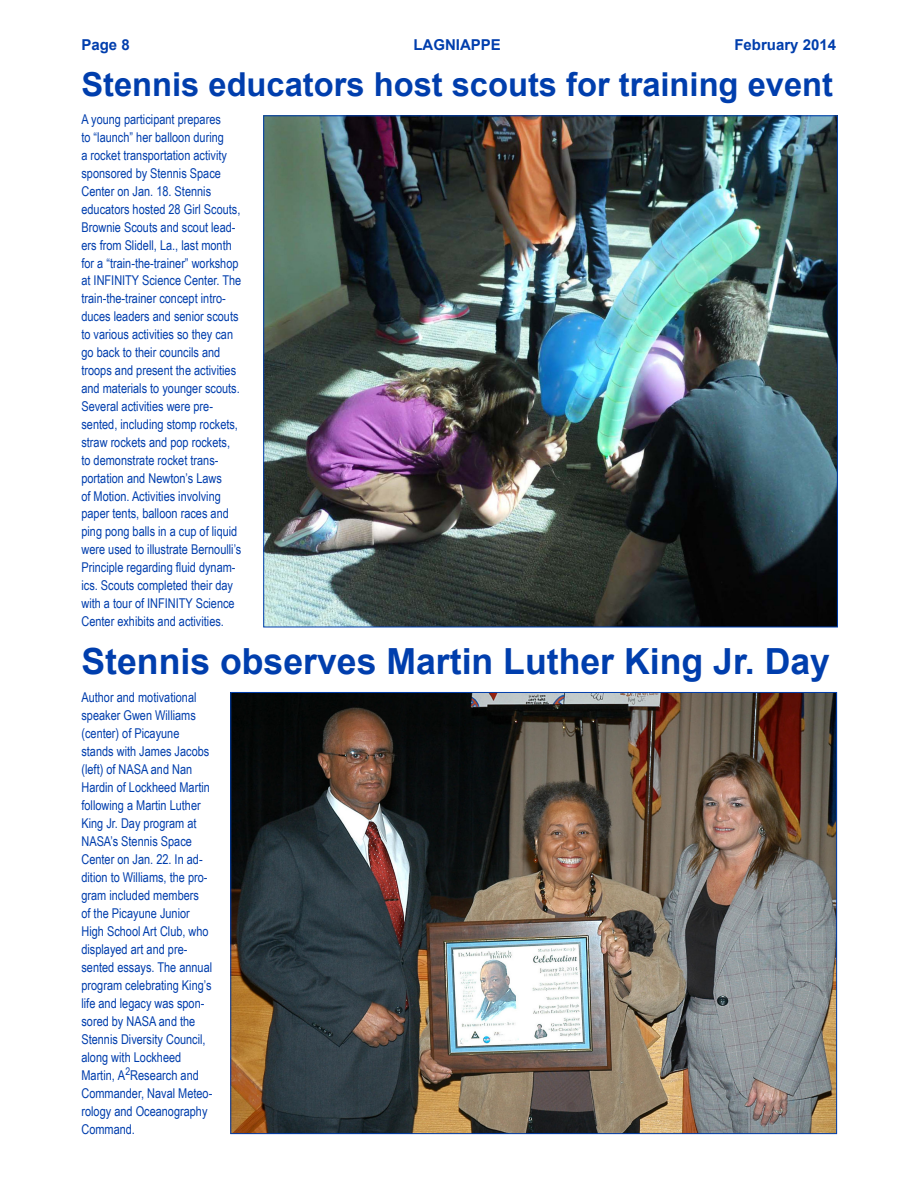
<style>
.page{position:relative;width:918px;height:1188px;background:#fff}
.page>*{position:absolute;margin:0;border:0;box-sizing:border-box;transform-origin:0 0}
.t1{font:700 36px "Arial";color:#003ead}
.t2{font:700 33px "Arial";color:#003ead}
.t3{font:700 15px "Arial";color:#003ead}
.t4{font:13.5px/17.9px "Arial Narrow";color:#003ead}
</style>
<div class="page">
<img style="left:232px;top:694px;width:603px;height:438px">
<img style="left:265px;top:117px;width:571px;height:508px">
<p class="t3" style="left:81px;top:34px;width:50px">Page 8</p>
<p class="t3" style="left:413px;top:34px;width:89px">LAGNIAPPE</p>
<p class="t3" style="left:734px;top:34px;width:103px">February 2014</p>
<p class="t2" style="left:81px;top:63px;width:753px">Stennis educators host scouts for training event</p>
<p class="t4" style="left:81px;top:110px;width:162px">A young participant prepares<br>to “launch” her balloon during<br>a rocket transportation activity sponsored by Stennis Space<br>Center on Jan. 18. Stennis educators hosted 28 Girl Scouts,<br>Brownie Scouts and scout lead&shy;ers from Slidell, La., last month for a “train-the-trainer” workshop at INFINITY Science Center. The train-the-trainer concept intro&shy;duces leaders and senior scouts to various activities so they can go back to their councils and troops and present the activities and materials to younger scouts.<br>Several activities were pre&shy;sented, including stomp rockets, straw rockets and pop rockets, to demonstrate rocket trans&shy;portation and Newton’s Laws<br>of Motion. Activities involving paper tents, balloon races and ping pong balls in a cup of liquid were used to illustrate Bernoulli’s<br>Principle regarding fluid dynam&shy;ics. Scouts completed their day with a tour of INFINITY Science<br>Center exhibits and activities.</p>
<p class="t1" style="left:81px;top:637px;width:750px">Stennis observes Martin Luther King Jr. Day</p>
<p class="t4" style="left:81px;top:688px;width:132px">Author and motivational speaker Gwen Williams (center) of Picayune stands with James Jacobs (left) of NASA and Nan<br>Hardin of Lockheed Martin following a Martin Luther<br>King Jr. Day program at<br>NASA’s Stennis Space<br>Center on Jan. 22. In ad&shy;dition to Williams, the pro&shy;gram included members<br>of the Picayune Junior<br>High School Art Club, who displayed art and pre&shy;sented essays. The annual program celebrating King’s life and legacy was spon&shy;sored by NASA and the<br>Stennis Diversity Council, along with Lockheed<br>Martin, A<sup>2</sup>Research and<br>Commander, Naval Meteo&shy;rology and Oceanography<br>Command.</p>
</div>
